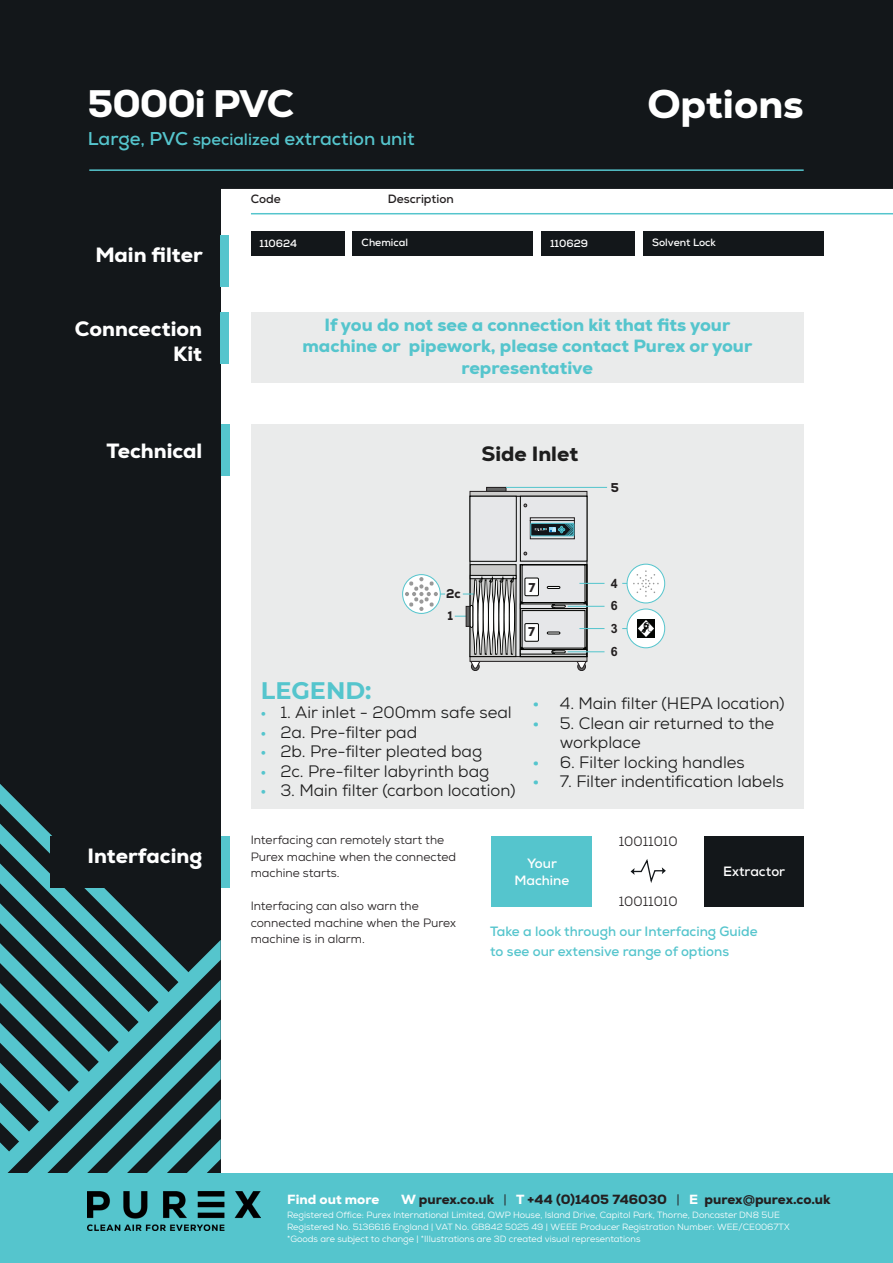
<style>
.page{position:relative;width:893px;height:1263px;background:#fff}
.page>*{position:absolute;margin:0;border:0;box-sizing:border-box;transform-origin:0 0}
.t1{font:800 40.35px "Nexa";color:#fff}
.t2{font:800 39px "Nexa";letter-spacing:-.02em;color:#fff}
.t3{font:700 24px "Montserrat";color:#55c5cd}
.t4{font:800 21px/25.2px "Nexa";color:#fff;text-align:right}
.t5{font:800 21px "Nexa";color:#1e1e1e}
.t6{font:700 18.45px "Nexa";color:#55c5cd}
.t7{font:800 18px/21.6px "Nexa";color:#55c5cd;text-align:center}
.t8{font:16.5px/19.5px "Nexa";color:#1e1e1e}
.t9{font:700 13.5px/19.5px "Nexa";color:#55c5cd}
.t10{font:800 13.5px "Nexa";color:#231f20}
.t11{font:700 13.5px "Nexa";color:#fff}
.t12{font:13.5px "Nexa";color:#231f20}
.t13{font:800 13.5px "Nexa";color:#fff}
.t14{font:800 12.75px/22.5px "Nexa";color:#231f20}
.t15{font:700 12.75px/22.2px "Arial";color:#231f20}
.t16{font:12px/16.5px "Nexa";color:#231f20}
.t17{font:700 12px "Nexa";color:#231f20}
.t18{font:700 10.5px "Nexa";color:#fff}
.t19{font:9px "Nexa";color:#fff}
.s1{font-size:16.5px}
.s2{font-family:"Montserrat";font-weight:700;font-size:15px;color:#55c5cd}
.s3{font-weight:800;font-size:15px;color:#55c5cd}
.s4{color:#fff}
.s5{font-weight:400}
.s6{font-weight:700}
</style>
<div class="page">
<div style="left:0;top:0;width:221px;height:1263px;background:#13171a"></div>
<svg style="left:0;top:784px;width:221px;height:390px"></svg>
<div style="left:221px;top:0;width:672px;height:189px;background:#13171a"></div>
<div style="left:221px;top:235px;width:8px;height:52px;background:#55c5cd"></div>
<div style="left:51px;top:836px;width:170px;height:52px;background:#13171a"></div>
<div style="left:221px;top:836px;width:8px;height:52px;background:#55c5cd"></div>
<div style="left:492px;top:836px;width:100px;height:70px;background:#55c5cd"></div>
<div style="left:704px;top:836px;width:100px;height:70px;background:#13171a"></div>
<svg style="left:631px;top:859px;width:35px;height:24px"></svg>
<div style="left:0;top:1174px;width:893px;height:89px;background:#55c5cd"></div>
<img style="left:88px;top:1191px;width:173px;height:40px">
<hr style="left:251px;top:213px;width:642px;height:1px;background:#55c5cd">
<hr style="left:89px;top:169px;width:715px;height:2px;background:#55c5cd">
<div style="left:221px;top:424px;width:8px;height:52px;background:#55c5cd"></div>
<div style="left:251px;top:425px;width:553px;height:384px;background:#eaebeb"></div>
<hr style="left:487px;top:487px;width:19px;height:4px;background:#666">
<div style="left:486px;top:487px;width:20px;height:5px;border:1px solid #231f20"></div>
<div style="left:471px;top:662px;width:8px;height:9px;border:1px solid #231f20;border-radius:50%"></div>
<svg style="left:470px;top:662px;width:10px;height:7px"></svg>
<svg style="left:577px;top:662px;width:10px;height:9px"></svg>
<svg style="left:470px;top:496px;width:117px;height:160px"></svg>
<svg style="left:470px;top:491px;width:117px;height:5px"></svg>
<svg style="left:470px;top:656px;width:117px;height:6px"></svg>
<div style="left:470px;top:496px;width:46px;height:65px;background:#e6e7e9"></div>
<div style="left:520px;top:496px;width:67px;height:65px;background:#e6e7e9;border:1px solid #040503"></div>
<div style="left:530px;top:520px;width:45px;height:19px;border:1px solid #231f20"></div>
<div style="left:470px;top:564px;width:46px;height:93px;border:1px solid #040503"></div>
<div style="left:530px;top:517px;width:45px;height:4px;border:1px solid #231f20"></div>
<div style="left:520px;top:564px;width:67px;height:93px;border:1px solid #040503"></div>
<hr style="left:506px;top:487px;width:101px;height:1px;background:#55c5cd">
<svg style="left:403px;top:575px;width:37px;height:38px"></svg>
<div style="left:402px;top:574px;width:39px;height:40px;border:1px solid #55c5cd;border-radius:50%"></div>
<svg style="left:627px;top:564px;width:38px;height:39px"></svg>
<div style="left:627px;top:564px;width:38px;height:39px;border:1px solid #55c5cd;border-radius:50%"></div>
<div style="left:627px;top:609px;width:38px;height:39px;background:#fff;border-radius:50%"></div>
<div style="left:627px;top:609px;width:38px;height:39px;border:1px solid #55c5cd;border-radius:50%"></div>
<svg style="left:633px;top:570px;width:26px;height:27px"></svg>
<img style="left:637px;top:620px;width:18px;height:17px">
<svg style="left:405px;top:577px;width:40px;height:34px"></svg>
<svg style="left:455px;top:565px;width:149px;height:89px"></svg>
<svg style="left:531px;top:523px;width:43px;height:13px"></svg>
<div style="left:221px;top:312px;width:8px;height:52px;background:#55c5cd"></div>
<div style="left:251px;top:312px;width:552px;height:70px;background:#eaebeb"></div>
<div style="left:251px;top:231px;width:93px;height:25px;background:#13171a"></div>
<div style="left:353px;top:231px;width:180px;height:25px;background:#13171a"></div>
<div style="left:541px;top:231px;width:94px;height:25px;background:#13171a"></div>
<div style="left:643px;top:231px;width:181px;height:25px;background:#13171a"></div>
<p class="t2" style="left:87px;top:78px;width:208px">5000i PVC</p>
<p class="t1" style="left:648px;top:78px;width:158px">Options</p>
<p class="t6" style="left:88px;top:126px;width:328px">Large, PVC <span class="s1">specialized</span> extraction unit</p>
<p class="t4" style="left:95px;top:242px;width:109px">Main filter</p>
<p class="t17" style="left:251px;top:191px;width:31px">Code</p>
<p class="t17" style="left:388px;top:191px;width:67px">Description</p>
<p class="t18" style="left:259px;top:237px;width:39px">110624</p>
<p class="t18" style="left:362px;top:236px;width:48px">Chemical</p>
<p class="t18" style="left:550px;top:237px;width:40px">110629</p>
<p class="t18" style="left:652px;top:236px;width:65px">Solvent Lock</p>
<p class="t4" style="left:75px;top:316px;width:129px">Conncection<br>Kit</p>
<p class="t7" style="left:302px;top:313px;width:451px">If you do not see a connection kit that fits your machine or pipework, please contact Purex or your representative</p>
<p class="t4" style="left:107px;top:438px;width:97px">Technical</p>
<p class="t5" style="left:482px;top:440px;width:98px">Side Inlet</p>
<p class="t14" style="left:611px;top:476px;width:10px">5</p>
<p class="t14" style="left:446px;top:582px;width:16px">2c<br>1</p>
<p class="t14" style="left:528px;top:576px;width:8px">7</p>
<p class="t14" style="left:528px;top:621px;width:8px">7</p>
<p class="t15" style="left:611px;top:572px;width:8px">4<br>6</p>
<p class="t15" style="left:611px;top:640px;width:8px">6</p>
<p class="t15" style="left:611px;top:617px;width:8px">3</p>
<p class="t4" style="left:88px;top:843px;width:116px">Interfacing</p>
<p class="t3" style="left:261px;top:673px;width:112px">LEGEND:</p>
<p class="t8" style="left:261px;top:703px;width:252px"><span class="s2">•</span> 1. Air inlet - 200mm safe seal</p>
<p class="t8" style="left:261px;top:722px;width:158px"><span class="s2">•</span> 2a. Pre-filter pad</p>
<p class="t8" style="left:261px;top:742px;width:223px"><span class="s2">•</span> 2b. Pre-filter pleated bag</p>
<p class="t8" style="left:261px;top:761px;width:230px"><span class="s2">•</span> 2c. Pre-filter labyrinth bag</p>
<p class="t8" style="left:261px;top:781px;width:256px"><span class="s2">•</span> 3. Main filter (carbon location)</p>
<p class="t8" style="left:533px;top:694px;width:253px"><span class="s3">•</span> 4. Main filter (HEPA location)</p>
<p class="t8" style="left:560px;top:713px;width:216px;text-indent:-27px"><span class="s3">•</span> 5. Clean air returned to the workplace</p>
<p class="t8" style="left:533px;top:752px;width:214px"><span class="s3">•</span> 6. Filter locking handles</p>
<p class="t8" style="left:533px;top:772px;width:253px"><span class="s3">•</span> 7. Filter indentification labels</p>
<p class="t16" style="left:251px;top:832px;width:207px">Interfacing can remotely start the<br>Purex machine when the connected machine starts.</p>
<p class="t16" style="left:251px;top:898px;width:207px">Interfacing can also warn the connected machine when the Purex machine is in alarm.</p>
<p class="t11" style="left:527px;top:855px;width:31px">Your</p>
<p class="t11" style="left:514px;top:871px;width:56px">Machine</p>
<p class="t12" style="left:619px;top:832px;width:60px">10011010</p>
<p class="t12" style="left:619px;top:893px;width:60px">10011010</p>
<p class="t11" style="left:723px;top:862px;width:63px">Extractor</p>
<p class="t9" style="left:490px;top:922px;width:269px">Take a look through our Interfacing Guide to see our extensive range of options</p>
<p class="t13" style="left:287px;top:1190px;width:94px">Find out more</p>
<p class="t10" style="left:401px;top:1190px;width:431px"><span class="s4">W</span> purex.co.uk <span class="s5">|</span> <span class="s4">T</span> +44 (0)1405 746030 <span class="s5">|</span> <span class="s4">E</span> purex<span class="s6">@</span>purex.co.uk</p>
<p class="t19" style="left:287px;top:1209px;width:494px">Registered Office: Purex International Limited, QWP House, Island Drive, Capitol Park, Thorne, Doncaster DN8 5UE</p>
<p class="t19" style="left:287px;top:1221px;width:504px">Registered No. 5136616 England | VAT No. GB842 5025 49 | WEEE Producer Registration Number: WEE/CE0067TX</p>
<p class="t19" style="left:287px;top:1233px;width:355px">*Goods are subject to change | *Illustrations are 3D created visual representations</p>
</div>
